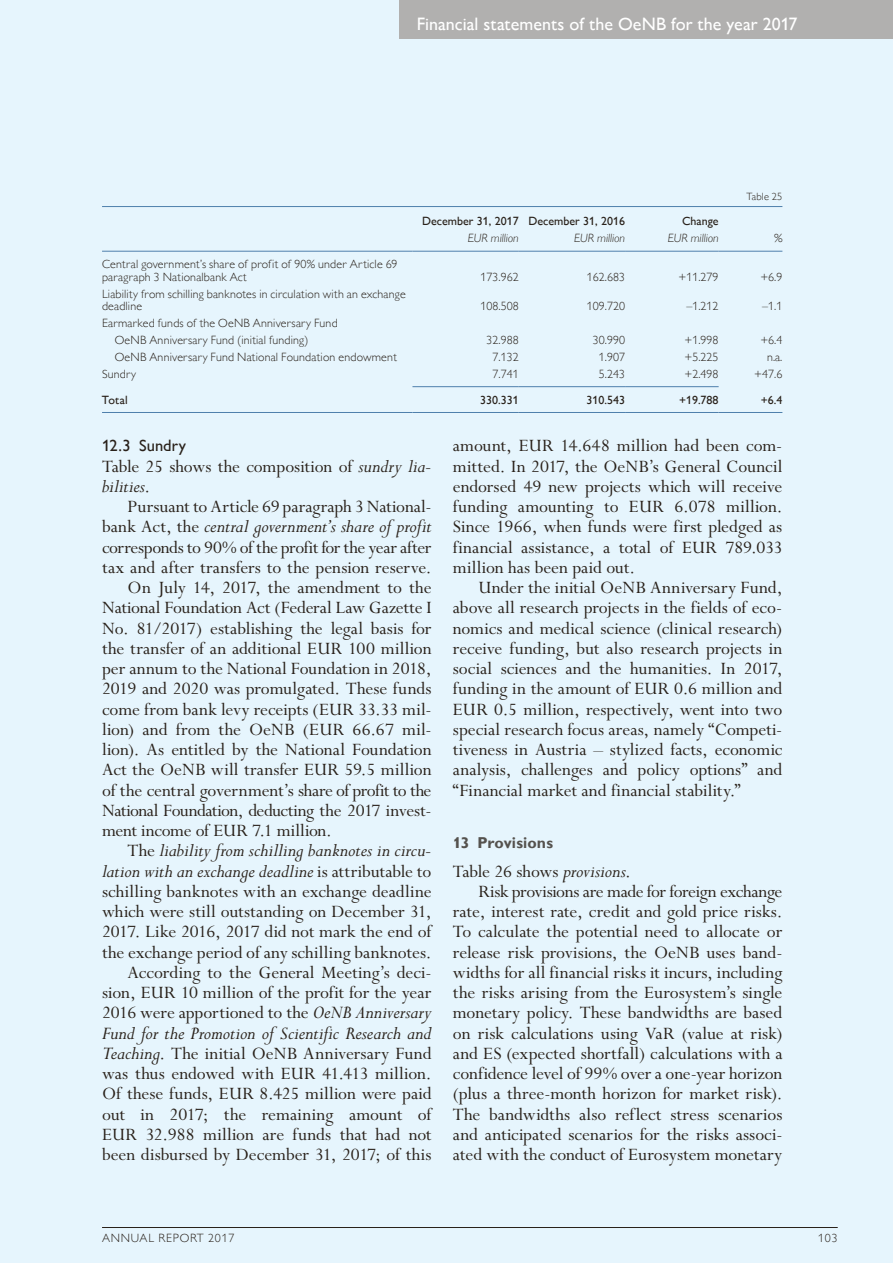
<style>
.page{position:relative;width:893px;height:1263px;background:#e6f5fd}
.page>*{position:absolute;margin:0;border:0;box-sizing:border-box;transform-origin:0 0}
.t1{font:italic 20.25px/20.2px "Perpetua Std";letter-spacing:-.005em;color:#29211a;text-align:right}
.t2{font:19.5px/20.2px "Perpetua Std";color:#29211a;text-align:justify}
.t3{font:19.5px "Perpetua Std";letter-spacing:-.025em;color:#29211a}
.t4{font:19.5px "Perpetua Std";letter-spacing:-.02em;color:#29211a}
.t5{font:500 18px "Gill Sans MT Pro";color:#fff}
.t6{font:500 16.5px "Gill Sans MT Pro";letter-spacing:.005em;color:#29211a}
.t7{font:700 15.75px "Gill Sans MT Pro";letter-spacing:.005em;color:#55524e}
.t8{font:300 12px/12.8px "Gill Sans MT Pro";letter-spacing:.015em;color:#29211a}
.t9{font:500 12px "Gill Sans MT Pro";color:#29211a}
.t10{font:italic 300 12px "Gill Sans MT Pro";letter-spacing:.005em;color:#29211a}
.t11{font:300 12px "Gill Sans MT Pro";letter-spacing:.06em;color:#29211a}
.t12{font:300 10.5px "Gill Sans MT Pro";letter-spacing:.02em;color:#29211a}
.s1{font-style:italic;font-size:20.25px}
.s2{font-style:normal;font-size:19.5px}
</style>
<div class="page">
<div style="left:400px;top:0;width:493px;height:38px;background:#b1b0af"></div>
<hr style="left:102px;top:1227px;width:736px;height:1px;background:#29211a">
<hr style="left:102px;top:412px;width:310px;height:1px;background:#4f80ac">
<hr style="left:412px;top:412px;width:107px;height:1px;background:#4f80ac">
<hr style="left:519px;top:412px;width:106px;height:1px;background:#4f80ac">
<hr style="left:625px;top:412px;width:94px;height:1px;background:#4f80ac">
<hr style="left:719px;top:412px;width:63px;height:1px;background:#4f80ac">
<hr style="left:102px;top:206px;width:680px;height:1px;background:#4f80ac">
<hr style="left:102px;top:251px;width:310px;height:1px;background:#4f80ac">
<hr style="left:412px;top:251px;width:107px;height:1px;background:#4f80ac">
<hr style="left:519px;top:251px;width:106px;height:1px;background:#4f80ac">
<hr style="left:625px;top:251px;width:94px;height:1px;background:#4f80ac">
<hr style="left:719px;top:251px;width:63px;height:1px;background:#4f80ac">
<hr style="left:412px;top:386px;width:107px;height:1px;background:#4f80ac">
<hr style="left:519px;top:386px;width:106px;height:1px;background:#4f80ac">
<hr style="left:625px;top:386px;width:94px;height:1px;background:#4f80ac">
<p class="t5" style="left:417px;top:13px;width:382px">Financial statements of the OeNB for the year 2017</p>
<p class="t12" style="left:746px;top:190px;width:38px">Table 25</p>
<p class="t8" style="left:102px;top:257px;width:297px">Central government’s share of profit of 90% under Article 69 paragraph 3 Nationalbank Act</p>
<p class="t8" style="left:102px;top:287px;width:305px">Liability from schilling banknotes in circulation with an exchange deadline</p>
<p class="t8" style="left:115px;top:315px;width:224px;line-height:17px;text-indent:-13px">Earmarked funds of the OeNB Anniversary Fund<br>OeNB Anniversary Fund (initial funding)</p>
<p class="t9" style="left:422px;top:214px;width:204px">December 31, 2017 December 31, 2016</p>
<p class="t9" style="left:682px;top:214px;width:38px">Change</p>
<p class="t10" style="left:468px;top:231px;width:52px">EUR million</p>
<p class="t10" style="left:574px;top:231px;width:52px">EUR million</p>
<p class="t10" style="left:668px;top:231px;width:52px">EUR million</p>
<p class="t10" style="left:774px;top:231px;width:10px">%</p>
<p class="t8" style="left:481px;top:270px;width:40px">173.962</p>
<p class="t8" style="left:587px;top:270px;width:40px">162.683</p>
<p class="t8" style="left:679px;top:270px;width:42px">+11.279</p>
<p class="t8" style="left:760px;top:270px;width:24px">+6.9</p>
<p class="t8" style="left:481px;top:300px;width:40px">108.508</p>
<p class="t8" style="left:587px;top:300px;width:40px">109.720</p>
<p class="t8" style="left:686px;top:300px;width:34px">–1.212</p>
<p class="t8" style="left:762px;top:300px;width:22px">–1.1</p>
<p class="t8" style="left:487px;top:334px;width:34px">32.988</p>
<p class="t8" style="left:593px;top:334px;width:34px">30.990</p>
<p class="t8" style="left:685px;top:334px;width:36px">+1.998</p>
<p class="t8" style="left:760px;top:334px;width:24px">+6.4</p>
<p class="t8" style="left:115px;top:351px;width:284px">OeNB Anniversary Fund National Foundation endowment</p>
<p class="t8" style="left:493px;top:351px;width:28px">7.132</p>
<p class="t8" style="left:599px;top:351px;width:28px">1.907</p>
<p class="t8" style="left:684px;top:351px;width:36px">+5.225</p>
<p class="t8" style="left:767px;top:351px;width:17px">n.a.</p>
<p class="t8" style="left:102px;top:368px;width:36px">Sundry</p>
<p class="t8" style="left:493px;top:368px;width:28px">7.741</p>
<p class="t8" style="left:599px;top:368px;width:28px">5.243</p>
<p class="t8" style="left:684px;top:368px;width:36px">+2.498</p>
<p class="t8" style="left:754px;top:368px;width:30px">+47.6</p>
<p class="t9" style="left:102px;top:393px;width:27px">Total</p>
<p class="t9" style="left:480px;top:393px;width:40px">330.331</p>
<p class="t9" style="left:586px;top:393px;width:40px">310.543</p>
<p class="t9" style="left:679px;top:393px;width:41px">+19.788</p>
<p class="t9" style="left:761px;top:393px;width:23px">+6.4</p>
<p class="t6" style="left:102px;top:436px;width:85px">12.3 Sundry</p>
<p class="t2" style="left:102px;top:457px;width:331px">Table 25 shows the composition of <span class="s1">sundry lia-</span></p>
<p class="t1" style="left:102px;top:477px;width:49px">bilities<span class="s2">.</span></p>
<p class="t2" style="left:128px;top:497px;width:303px">Pursuant to Article 69 paragraph 3 National-</p>
<p class="t1" style="left:102px;top:517px;width:331px"><span class="s2">bank Act, the</span> central government’s share of profit</p>
<p class="t4" style="left:102px;top:537px;width:331px">corresponds to 90% of the profit for the year after</p>
<p class="t2" style="left:102px;top:558px;width:331px">tax and after transfers to the pension reserve.</p>
<p class="t2" style="left:128px;top:578px;width:306px">On July 14, 2017, the amendment to the</p>
<p class="t2" style="left:102px;top:598px;width:331px">National Foundation Act (Federal Law Gazette I</p>
<p class="t2" style="left:102px;top:619px;width:331px">No. 81/2017) establishing the legal basis for</p>
<p class="t2" style="left:102px;top:639px;width:331px">the transfer of an additional EUR 100 million</p>
<p class="t2" style="left:102px;top:659px;width:331px">per annum to the National Foundation in 2018,</p>
<p class="t2" style="left:102px;top:679px;width:331px">2019 and 2020 was promulgated. These funds</p>
<p class="t2" style="left:102px;top:699px;width:331px">come from bank levy receipts (EUR 33.33 mil-</p>
<p class="t2" style="left:102px;top:720px;width:331px">lion) and from the OeNB (EUR 66.67 mil-</p>
<p class="t2" style="left:102px;top:740px;width:331px">lion). As entitled by the National Foundation</p>
<p class="t2" style="left:102px;top:760px;width:331px">Act the OeNB will transfer EUR 59.5 million</p>
<p class="t2" style="left:102px;top:780px;width:331px">of the central government’s share of profit to the</p>
<p class="t3" style="left:102px;top:800px;width:331px">National Foundation, deducting the 2017 invest-</p>
<p class="t2" style="left:102px;top:821px;width:231px">ment income of EUR 7.1 million.</p>
<p class="t1" style="left:102px;top:841px;width:331px"><span class="s2">The</span> liability from schilling banknotes in circu&shy;lation with an exchange deadline <span class="s2">is attributable to</span></p>
<p class="t2" style="left:102px;top:882px;width:331px;text-align:right">schilling banknotes with an exchange deadline which were still outstanding on December 31, 2017. Like 2016, 2017 did not mark the end of the exchange period of any schilling banknotes.<br>According to the General Meeting’s deci&shy;sion, EUR 10 million of the profit for the year 2016 were apportioned to the <span class="s1">OeNB Anniversary</span></p>
<p class="t1" style="left:102px;top:1023px;width:331px">Fund for the Promotion of Scientific Research and</p>
<p class="t2" style="left:102px;top:1044px;width:331px"><span class="s1">Teaching</span>. The initial OeNB Anniversary Fund was thus endowed with EUR 41.413 million.<br>Of these funds, EUR 8.425 million were paid out in 2017; the remaining amount of EUR 32.988 million are funds that had not been disbursed by December 31, 2017; of this</p>
<p class="t2" style="left:453px;top:436px;width:331px">amount, EUR 14.648 million had been com&shy;mitted. In 2017, the OeNB’s General Council endorsed 49 new projects which will receive funding amounting to EUR 6.078 million.<br>Since 1966, when funds were first pledged as financial assistance, a total of EUR 789.033 million has been paid out.</p>
<p class="t2" style="left:453px;top:578px;width:331px;text-indent:26px">Under the initial OeNB Anniversary Fund, above all research projects in the fields of eco&shy;nomics and medical science (clinical research) receive funding, but also research projects in social sciences and the humanities. In 2017, funding in the amount of EUR 0.6 million and EUR 0.5 million, respectively, went into two special research focus areas, namely “Competi&shy;tiveness in Austria – stylized facts, economic analysis, challenges and policy options” and “Financial market and financial stability.”</p>
<p class="t7" style="left:453px;top:832px;width:102px">13 Provisions</p>
<p class="t4" style="left:453px;top:861px;width:180px">Table 26 shows <span class="s1">provisions</span>.</p>
<p class="t3" style="left:478px;top:881px;width:306px">Risk provisions are made for foreign exchange</p>
<p class="t2" style="left:453px;top:902px;width:331px">rate, interest rate, credit and gold price risks.</p>
<p class="t2" style="left:453px;top:922px;width:331px">To calculate the potential need to allocate or</p>
<p class="t2" style="left:453px;top:943px;width:331px">release risk provisions, the OeNB uses band-</p>
<p class="t2" style="left:453px;top:963px;width:331px">widths for all financial risks it incurs, including</p>
<p class="t2" style="left:453px;top:983px;width:331px">the risks arising from the Eurosystem’s single</p>
<p class="t2" style="left:453px;top:1003px;width:331px">monetary policy. These bandwidths are based</p>
<p class="t2" style="left:453px;top:1023px;width:331px">on risk calculations using VaR (value at risk)</p>
<p class="t2" style="left:453px;top:1044px;width:331px">and ES (expected shortfall) calculations with a</p>
<p class="t2" style="left:453px;top:1064px;width:331px">confidence level of 99% over a one-year horizon</p>
<p class="t2" style="left:453px;top:1084px;width:331px">(plus a three-month horizon for market risk).</p>
<p class="t2" style="left:453px;top:1104px;width:331px">The bandwidths also reflect stress scenarios</p>
<p class="t2" style="left:453px;top:1125px;width:331px">and anticipated scenarios for the risks associ-</p>
<p class="t2" style="left:453px;top:1145px;width:331px">ated with the conduct of Eurosystem monetary</p>
<p class="t11" style="left:102px;top:1231px;width:134px">ANNUAL REPORT 2017</p>
<p class="t8" style="left:818px;top:1232px;width:21px">103</p>
</div>
